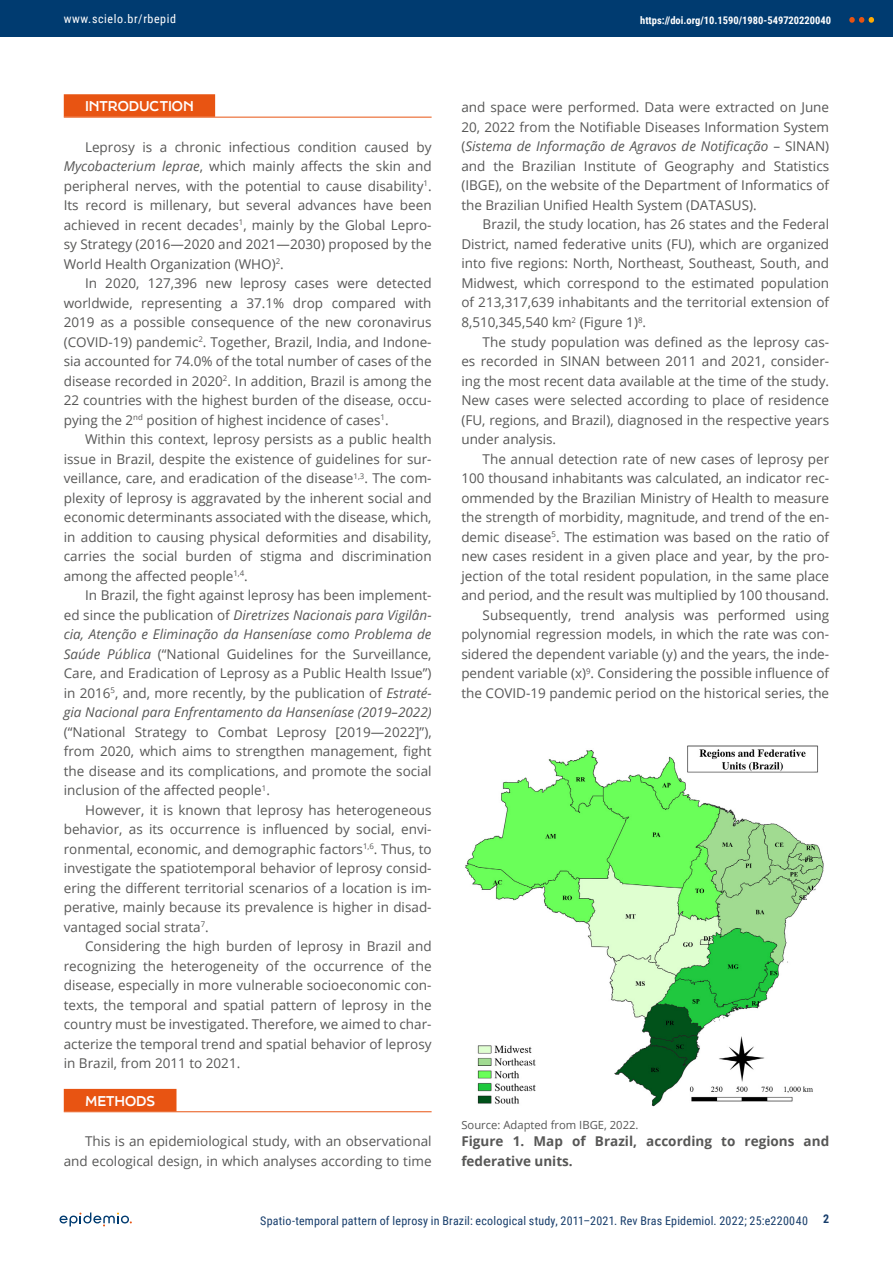
<style>
.page{position:relative;width:893px;height:1263px;background:#fff}
.page>*{position:absolute;margin:0;border:0;box-sizing:border-box;transform-origin:0 0}
.t1{font:13.5px/19.5px "Open Sans";color:#575756;text-align:justify}
.t2{font:700 13.5px/19.5px "Open Sans";color:#575756}
.t3{font:700 13.5px "Final Six";color:#fff}
.t4{font:12px "Roboto Condensed";letter-spacing:.015em;color:#173d6b}
.t5{font:12px "Roboto Condensed";letter-spacing:.05em;color:#fff}
.t6{font:700 12px "Roboto Condensed";color:#173d6b}
.t7{font:11.25px "Open Sans";color:#575756}
.t8{font:700 10.5px "Roboto Condensed";color:#fff}
.s1{font-style:italic}
</style>
<div class="page">
<div style="left:0;top:0;width:893px;height:36px;background:#003b70"></div>
<svg style="left:849px;top:17px;width:25px;height:6px"></svg>
<svg style="left:60px;top:1212px;width:72px;height:14px"></svg>
<div style="left:64px;top:94px;width:151px;height:23px;background:#e85412"></div>
<hr style="left:64px;top:117px;width:368px;height:1px;background:#e85412">
<div style="left:64px;top:1089px;width:112px;height:22px;background:#e85412"></div>
<hr style="left:64px;top:1111px;width:368px;height:1px;background:#e85412">
<img style="left:465px;top:745px;width:359px;height:362px">
<p class="t5" style="left:64px;top:10px;width:114px">www.scielo.br/rbepid</p>
<p class="t8" style="left:640px;top:12px;width:192px">https://doi.org/10.1590/1980-549720220040</p>
<p class="t3" style="left:85px;top:96px;width:110px">INTRODUCTION</p>
<p class="t1" style="left:64px;top:137px;width:369px;text-indent:21px">Leprosy is a chronic infectious condition caused by <span class="s1">Mycobacterium leprae</span>, which mainly affects the skin and peripheral nerves, with the potential to cause disability<sup>1</sup>.<br>Its record is millenary, but several advances have been achieved in recent decades<sup>1</sup>, mainly by the Global Lepro&shy;sy Strategy (2016—2020 and 2021—2030) proposed by the World Health Organization (WHO)<sup>2</sup>.</p>
<p class="t1" style="left:64px;top:273px;width:369px;text-indent:21px">In 2020, 127,396 new leprosy cases were detected worldwide, representing a 37.1% drop compared with 2019 as a possible consequence of the new coronavirus (COVID-19) pandemic<sup>2</sup>. Together, Brazil, India, and Indone&shy;sia accounted for 74.0% of the total number of cases of the disease recorded in 2020<sup>2</sup>. In addition, Brazil is among the 22 countries with the highest burden of the disease, occu&shy;pying the 2<sup>nd</sup> position of highest incidence of cases<sup>1</sup>.</p>
<p class="t1" style="left:64px;top:429px;width:369px;text-indent:21px">Within this context, leprosy persists as a public health issue in Brazil, despite the existence of guidelines for sur&shy;veillance, care, and eradication of the disease<sup>1,3</sup>. The com&shy;plexity of leprosy is aggravated by the inherent social and economic determinants associated with the disease, which, in addition to causing physical deformities and disability, carries the social burden of stigma and discrimination among the affected people<sup>1,4</sup>.</p>
<p class="t1" style="left:64px;top:585px;width:369px;text-indent:21px">In Brazil, the fight against leprosy has been implement&shy;ed since the publication of <span class="s1">Diretrizes Nacionais para Vigilân&shy;cia, Atenção e Eliminação da Hanseníase como Problema de Saúde Pública</span> (“National Guidelines for the Surveillance, Care, and Eradication of Leprosy as a Public Health Issue”) in 2016<sup>5</sup>, and, more recently, by the publication of <span class="s1">Estraté&shy;gia Nacional para Enfrentamento da Hanseníase (2019–2022)</span></p>
<p class="t1" style="left:64px;top:721px;width:369px">(“National Strategy to Combat Leprosy [2019—2022]”), from 2020, which aims to strengthen management, fight the disease and its complications, and promote the social inclusion of the affected people<sup>1</sup>.</p>
<p class="t1" style="left:64px;top:799px;width:369px;text-indent:21px">However, it is known that leprosy has heterogeneous behavior, as its occurrence is influenced by social, envi&shy;ronmental, economic, and demographic factors<sup>1,6</sup>. Thus, to investigate the spatiotemporal behavior of leprosy consid&shy;ering the different territorial scenarios of a location is im&shy;perative, mainly because its prevalence is higher in disad&shy;vantaged social strata<sup>7</sup>.</p>
<p class="t1" style="left:64px;top:936px;width:369px;text-indent:21px">Considering the high burden of leprosy in Brazil and recognizing the heterogeneity of the occurrence of the disease, especially in more vulnerable socioeconomic con&shy;texts, the temporal and spatial pattern of leprosy in the country must be investigated. Therefore, we aimed to char&shy;acterize the temporal trend and spatial behavior of leprosy in Brazil, from 2011 to 2021.</p>
<p class="t3" style="left:85px;top:1091px;width:72px">METHODS</p>
<p class="t1" style="left:64px;top:1131px;width:369px;text-align:right">This is an epidemiological study, with an observational and ecological design, in which analyses according to time</p>
<p class="t1" style="left:461px;top:97px;width:369px">and space were performed. Data were extracted on June 20, 2022 from the Notifiable Diseases Information System (<span class="s1">Sistema de Informação de Agravos de Notificação</span> – SINAN) and the Brazilian Institute of Geography and Statistics (IBGE), on the website of the Department of Informatics of the Brazilian Unified Health System (DATASUS).</p>
<p class="t1" style="left:461px;top:214px;width:369px;text-indent:21px">Brazil, the study location, has 26 states and the Federal District, named federative units (FU), which are organized into five regions: North, Northeast, Southeast, South, and Midwest, which correspond to the estimated population of 213,317,639 inhabitants and the territorial extension of 8,510,345,540 km<sup>2</sup> (Figure 1)<sup>8</sup>.</p>
<p class="t1" style="left:461px;top:331px;width:369px;text-indent:21px">The study population was defined as the leprosy cas&shy;es recorded in SINAN between 2011 and 2021, consider&shy;ing the most recent data available at the time of the study.<br>New cases were selected according to place of residence (FU, regions, and Brazil), diagnosed in the respective years under analysis.</p>
<p class="t1" style="left:461px;top:448px;width:369px;text-align:right">The annual detection rate of new cases of leprosy per 100 thousand inhabitants was calculated, an indicator rec&shy;ommended by the Brazilian Ministry of Health to measure the strength of morbidity, magnitude, and trend of the en&shy;demic disease<sup>5</sup>. The estimation was based on the ratio of new cases resident in a given place and year, by the pro&shy;jection of the total resident population, in the same place and period, and the result was multiplied by 100 thousand.<br>Subsequently, trend analysis was performed using polynomial regression models, in which the rate was con&shy;sidered the dependent variable (y) and the years, the inde&shy;pendent variable (x)<sup>9</sup>. Considering the possible influence of the COVID-19 pandemic period on the historical series, the</p>
<p class="t7" style="left:461px;top:1118px;width:179px">Source: Adapted from IBGE, 2022.</p>
<p class="t2" style="left:461px;top:1131px;width:369px">Figure 1. Map of Brazil, according to regions and federative units.</p>
<p class="t4" style="left:260px;top:1212px;width:549px">Spatio-temporal pattern of leprosy in Brazil: ecological study, 2011–2021. Rev Bras Epidemiol. 2022; 25:e220040</p>
<p class="t6" style="left:823px;top:1211px;width:8px">2</p>
</div>
